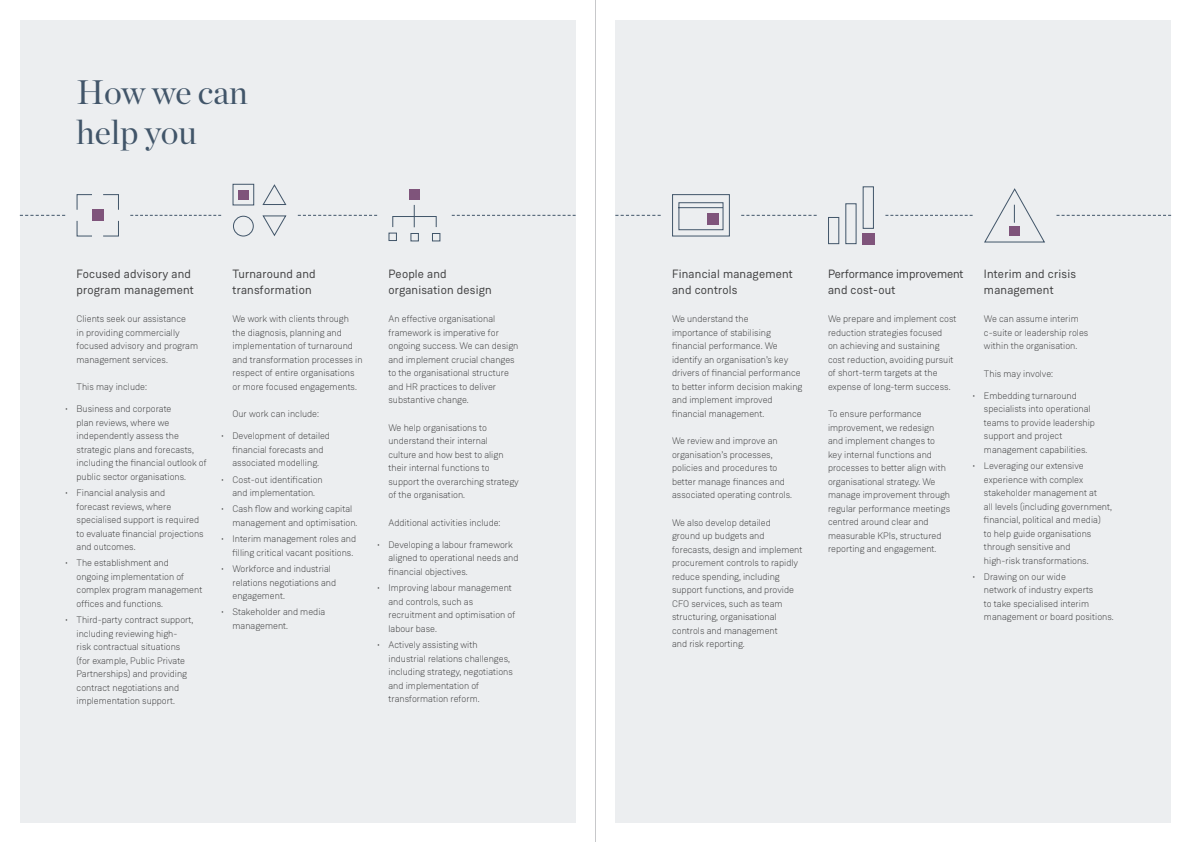
<style>
.page{position:relative;width:1191px;height:842px;background:#fff}
.page>*{position:absolute;margin:0;border:0;box-sizing:border-box;transform-origin:0 0}
.t1{font:34px/40px "Chronicle Display";color:#415569}
.t2{font:12px/16px "Weissenhof Grotesk";letter-spacing:.015em;color:#3e3e3f}
.t3{font:12px/16px "Weissenhof Grotesk";letter-spacing:-.01em;color:#3e3e3f}
.t4{font:300 9.5px/13.5px "Weissenhof Grotesk";color:#3e3e3f}
.s1{font-family:"Tahoma";font-weight:400}
</style>
<div class="page">
<div style="left:615px;top:20px;width:556px;height:802px;background:#eceef0"></div>
<div style="left:20px;top:20px;width:555px;height:802px;background:#eceef0"></div>
<svg style="left:76px;top:194px;width:43px;height:43px"></svg>
<svg style="left:232px;top:183px;width:55px;height:54px"></svg>
<svg style="left:672px;top:194px;width:58px;height:43px"></svg>
<svg style="left:20px;top:215px;width:45px;height:1px"></svg>
<svg style="left:130px;top:215px;width:91px;height:1px"></svg>
<svg style="left:298px;top:215px;width:79px;height:1px"></svg>
<svg style="left:452px;top:215px;width:123px;height:1px"></svg>
<svg style="left:615px;top:215px;width:45px;height:1px"></svg>
<svg style="left:741px;top:215px;width:75px;height:1px"></svg>
<svg style="left:885px;top:215px;width:87px;height:1px"></svg>
<svg style="left:1056px;top:215px;width:115px;height:1px"></svg>
<div style="left:862px;top:233px;width:12px;height:11px;background:#7f547b"></div>
<div style="left:828px;top:217px;width:11px;height:27px;border:1px solid #415569"></div>
<div style="left:845px;top:203px;width:11px;height:41px;border:1px solid #415569"></div>
<div style="left:862px;top:186px;width:12px;height:43px;border:1px solid #415569"></div>
<svg style="left:984px;top:188px;width:61px;height:55px"></svg>
<div style="left:409px;top:189px;width:11px;height:11px;background:#7f547b"></div>
<svg style="left:388px;top:205px;width:53px;height:37px"></svg>
<hr style="left:595px;top:0;width:1px;height:842px;background:#c7c8ca">
<h1 class="t1" style="left:77px;top:69px;width:173px">How we can help you</h1>
<p class="t2" style="left:77px;top:266px;width:119px">Focused advisory and program management</p>
<p class="t4" style="left:77px;top:312px;width:123px">Clients seek our assistance<br>in providing commercially focused advisory and program management services.</p>
<p class="t4" style="left:77px;top:380px;width:72px">This may include:</p>
<p class="t4" style="left:77px;top:402px;width:132px;text-indent:-11px"><span class="s1">∙</span> Business and corporate<br>plan reviews, where we independently assess the strategic plans and forecasts, including the financial outlook of public sector organisations.</p>
<p class="t4" style="left:77px;top:486px;width:129px;text-indent:-11px"><span class="s1">∙</span> Financial analysis and<br>forecast reviews, where specialised support is required to evaluate financial projections and outcomes.</p>
<p class="t4" style="left:77px;top:556px;width:127px;text-indent:-11px"><span class="s1">∙</span> The establishment and ongoing implementation of complex program management offices and functions.</p>
<p class="t4" style="left:77px;top:613px;width:118px;text-indent:-11px"><span class="s1">∙</span> Third-party contract support, including reviewing high&shy;risk contractual situations (for example, Public Private<br>Partnerships) and providing contract negotiations and implementation support.</p>
<p class="t2" style="left:232px;top:266px;width:85px">Turnaround and transformation</p>
<p class="t4" style="left:232px;top:312px;width:131px">We work with clients through the diagnosis, planning and implementation of turnaround and transformation processes in respect of entire organisations or more focused engagements.</p>
<p class="t4" style="left:232px;top:407px;width:88px">Our work can include:</p>
<p class="t4" style="left:221px;top:429px;width:110px;text-align:center"><span class="s1">∙</span> Development of detailed financial forecasts and associated modelling.</p>
<p class="t4" style="left:221px;top:472px;width:103px;text-align:center"><span class="s1">∙</span> Cost-out identification and implementation.</p>
<p class="t4" style="left:232px;top:502px;width:126px;text-indent:-11px"><span class="s1">∙</span> Cash flow and working capital management and optimisation.</p>
<p class="t4" style="left:232px;top:532px;width:125px;text-indent:-11px"><span class="s1">∙</span> Interim management roles and filling critical vacant positions.</p>
<p class="t4" style="left:232px;top:562px;width:105px;text-indent:-11px"><span class="s1">∙</span> Workforce and industrial relations negotiations and engagement.</p>
<p class="t4" style="left:232px;top:605px;width:94px;text-indent:-11px"><span class="s1">∙</span> Stakeholder and media management.</p>
<p class="t2" style="left:388px;top:266px;width:105px">People and organisation design</p>
<p class="t4" style="left:388px;top:312px;width:131px">An effective organisational framework is imperative for ongoing success. We can design and implement crucial changes to the organisational structure and HR practices to deliver substantive change.</p>
<p class="t4" style="left:388px;top:421px;width:132px">We help organisations to understand their internal<br>culture and how best to align their internal functions to support the overarching strategy of the organisation.</p>
<p class="t4" style="left:388px;top:516px;width:114px">Additional activities include:</p>
<p class="t4" style="left:388px;top:538px;width:132px;text-indent:-11px"><span class="s1">∙</span> Developing a labour framework aligned to operational needs and financial objectives.</p>
<p class="t4" style="left:388px;top:581px;width:128px;text-indent:-11px"><span class="s1">∙</span> Improving labour management and controls, such as recruitment and optimisation of labour base.</p>
<p class="t4" style="left:388px;top:638px;width:126px;text-indent:-11px"><span class="s1">∙</span> Actively assisting with industrial relations challenges, including strategy, negotiations and implementation of transformation reform.</p>
<p class="t2" style="left:672px;top:266px;width:122px">Financial management and controls</p>
<p class="t4" style="left:672px;top:312px;width:132px">We understand the<br>importance of stabilising financial performance. We identify an organisation’s key drivers of financial performance to better inform decision making and implement improved financial management.</p>
<p class="t4" style="left:672px;top:434px;width:121px">We review and improve an organisation’s processes, policies and procedures to better manage finances and associated operating controls.</p>
<p class="t4" style="left:672px;top:516px;width:132px">We also develop detailed<br>ground up budgets and forecasts, design and implement procurement controls to rapidly reduce spending, including support functions, and provide<br>CFO services, such as team structuring, organisational controls and management<br>and risk reporting.</p>
<p class="t3" style="left:828px;top:266px;width:137px">Performance improvement and cost‑out</p>
<p class="t4" style="left:828px;top:312px;width:130px">We prepare and implement cost reduction strategies focused<br>on achieving and sustaining cost reduction, avoiding pursuit of short‑term targets at the expense of long‑term success.</p>
<p class="t4" style="left:828px;top:407px;width:124px">To ensure performance improvement, we redesign and implement changes to key internal functions and processes to better align with organisational strategy. We manage improvement through regular performance meetings centred around clear and measurable KPIs, structured reporting and engagement.</p>
<p class="t2" style="left:984px;top:266px;width:94px">Interim and crisis management</p>
<p class="t4" style="left:984px;top:312px;width:106px">We can assume interim c‑suite or leadership roles within the organisation.</p>
<p class="t4" style="left:984px;top:367px;width:71px">This may involve:</p>
<p class="t4" style="left:984px;top:389px;width:112px;text-indent:-11px"><span class="s1">∙</span> Embedding turnaround specialists into operational teams to provide leadership support and project management capabilities.</p>
<p class="t4" style="left:984px;top:459px;width:130px;text-indent:-11px"><span class="s1">∙</span> Leveraging our extensive experience with complex stakeholder management at<br>all levels (including government, financial, political and media)<br>to help guide organisations through sensitive and<br>high‑risk transformations.</p>
<p class="t4" style="left:984px;top:570px;width:131px;text-indent:-11px"><span class="s1">∙</span> Drawing on our wide<br>network of industry experts<br>to take specialised interim management or board positions.</p>
</div>
